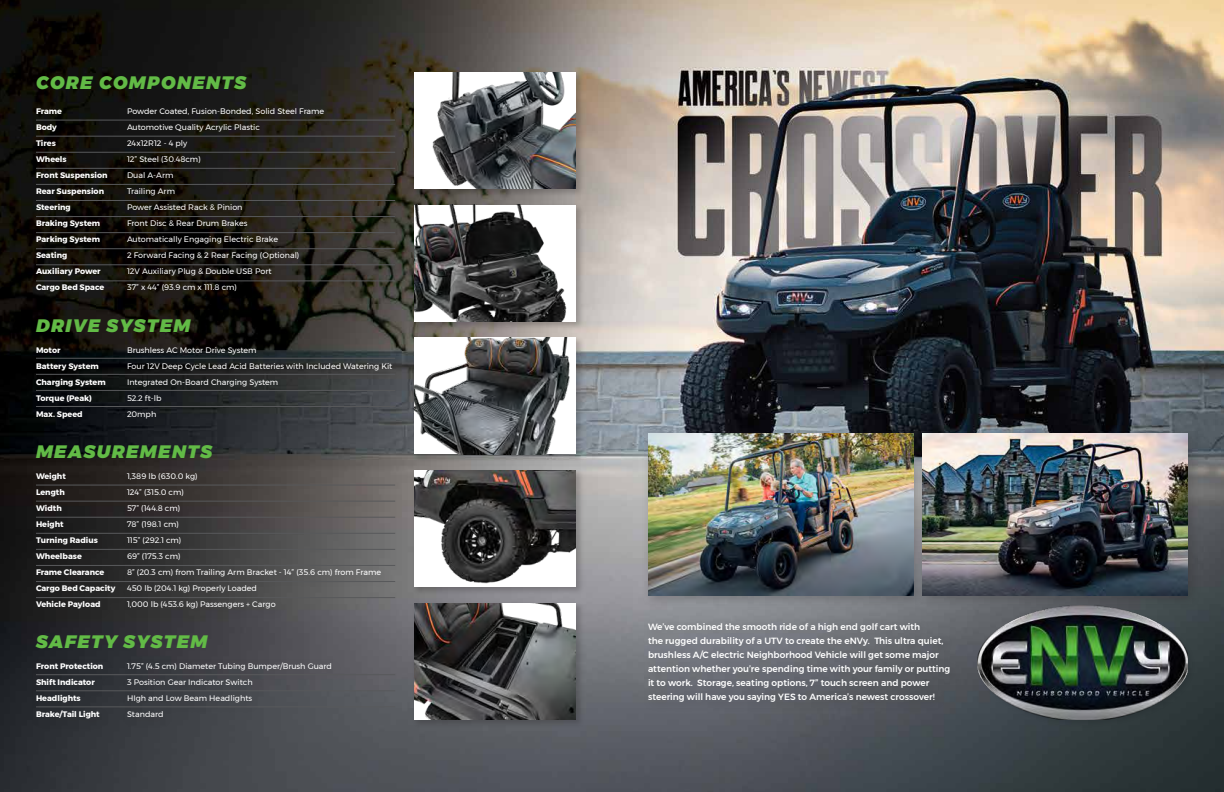
<style>
.page{position:relative;width:1224px;height:792px;background:#fff}
.page>*{position:absolute;margin:0;border:0;box-sizing:border-box;transform-origin:0 0}
.t1{font:italic 900 18px "Montserrat";letter-spacing:.075em;color:#62bb46}
.t2{font:500 9px/14px "Montserrat";color:#fff}
.t3{font:8px/16px "Montserrat";color:#fff}
.t4{font:700 8px/16px "Montserrat";color:#fff}
</style>
<div class="page">
<img style="left:0;top:0;width:1224px;height:792px">
<div style="left:642px;top:618px;width:321px;height:97px;background:#231f20;opacity:.25"></div>
<div style="left:641px;top:427px;width:286px;height:182px;background:#231f20;opacity:.25"></div>
<img style="left:648px;top:434px;width:266px;height:162px">
<div style="left:916px;top:427px;width:285px;height:182px;background:#231f20;opacity:.25"></div>
<img style="left:922px;top:434px;width:266px;height:162px">
<div style="left:30px;top:102px;width:90px;height:202px;background:#231f20;opacity:.25"></div>
<div style="left:121px;top:102px;width:216px;height:202px;background:#231f20;opacity:.25"></div>
<div style="left:30px;top:341px;width:88px;height:90px;background:#231f20;opacity:.25"></div>
<div style="left:121px;top:341px;width:284px;height:89px;background:#231f20;opacity:.25"></div>
<div style="left:30px;top:657px;width:86px;height:74px;background:#2a2d32"></div>
<div style="left:121px;top:656px;width:223px;height:74px;background:#231f20;opacity:.25"></div>
<div style="left:30px;top:467px;width:97px;height:154px;background:#231f20"></div>
<div style="left:121px;top:467px;width:272px;height:154px;background:#231f20;opacity:.25"></div>
<div style="left:412px;top:70px;width:172px;height:127px;background:#231f20;opacity:.25"></div>
<img style="left:414px;top:72px;width:162px;height:117px">
<div style="left:412px;top:601px;width:172px;height:127px;background:#231f20;opacity:.25"></div>
<img style="left:414px;top:603px;width:162px;height:117px">
<div style="left:412px;top:335px;width:172px;height:128px;background:#231f20;opacity:.25"></div>
<img style="left:414px;top:338px;width:162px;height:116px">
<div style="left:412px;top:468px;width:172px;height:128px;background:#231f20;opacity:.25"></div>
<img style="left:414px;top:470px;width:162px;height:117px">
<div style="left:412px;top:203px;width:172px;height:127px;background:#231f20;opacity:.25"></div>
<img style="left:414px;top:205px;width:162px;height:117px">
<hr style="left:36px;top:120px;width:359px;height:1px;background:#58595b">
<hr style="left:36px;top:136px;width:359px;height:1px;background:#58595b">
<hr style="left:36px;top:280px;width:359px;height:1px;background:#58595b">
<hr style="left:36px;top:232px;width:359px;height:1px;background:#58595b">
<hr style="left:36px;top:184px;width:359px;height:1px;background:#58595b">
<hr style="left:36px;top:264px;width:359px;height:1px;background:#58595b">
<hr style="left:36px;top:216px;width:359px;height:1px;background:#58595b">
<hr style="left:36px;top:168px;width:359px;height:1px;background:#58595b">
<hr style="left:36px;top:248px;width:359px;height:1px;background:#58595b">
<hr style="left:36px;top:200px;width:359px;height:1px;background:#58595b">
<hr style="left:36px;top:152px;width:359px;height:1px;background:#58595b">
<hr style="left:36px;top:485px;width:359px;height:1px;background:#58595b">
<hr style="left:36px;top:501px;width:359px;height:1px;background:#58595b">
<hr style="left:36px;top:597px;width:359px;height:1px;background:#58595b">
<hr style="left:36px;top:549px;width:359px;height:1px;background:#58595b">
<hr style="left:36px;top:581px;width:359px;height:1px;background:#58595b">
<hr style="left:36px;top:533px;width:359px;height:1px;background:#58595b">
<hr style="left:36px;top:565px;width:359px;height:1px;background:#58595b">
<hr style="left:36px;top:517px;width:359px;height:1px;background:#58595b">
<hr style="left:36px;top:358px;width:359px;height:1px;background:#58595b">
<hr style="left:36px;top:374px;width:359px;height:1px;background:#58595b">
<hr style="left:36px;top:406px;width:359px;height:1px;background:#58595b">
<hr style="left:36px;top:390px;width:359px;height:1px;background:#58595b">
<hr style="left:36px;top:674px;width:359px;height:1px;background:#58595b">
<hr style="left:36px;top:690px;width:359px;height:1px;background:#58595b">
<hr style="left:36px;top:706px;width:359px;height:1px;background:#58595b">
<div style="left:976px;top:604px;width:220px;height:124px;background:#000008;opacity:.1"></div>
<img style="left:977px;top:606px;width:211px;height:114px">
<h1 class="t1" style="left:36px;top:68px;width:212px">CORE COMPONENTS</h1>
<p class="t4" style="left:36px;top:103px;width:73px">Frame<br>Body<br>Tires<br>Wheels<br>Front Suspension<br>Rear Suspension<br>Steering<br>Braking System<br>Parking System<br>Seating<br>Auxiliary Power<br>Cargo Bed Space</p>
<p class="t3" style="left:127px;top:103px;width:199px">Powder Coated, Fusion-Bonded, Solid Steel Frame<br>Automotive Quality Acrylic Plastic<br>24x12R12 - 4 ply<br>12” Steel (30.48cm)<br>Dual A-Arm<br>Trailing Arm<br>Power Assisted Rack &amp; Pinion<br>Front Disc &amp; Rear Drum Brakes<br>Automatically Engaging Electric Brake<br>2 Forward Facing &amp; 2 Rear Facing (Optional)<br>12V Auxiliary Plug &amp; Double USB Port<br>37” x 44” (93.9 cm x 111.8 cm)</p>
<h1 class="t1" style="left:36px;top:311px;width:156px">DRIVE SYSTEM</h1>
<p class="t4" style="left:36px;top:342px;width:71px">Motor<br>Battery System<br>Charging System<br>Torque (Peak)<br>Max. Speed</p>
<p class="t3" style="left:127px;top:342px;width:267px">Brushless AC Motor Drive System<br>Four 12V Deep Cycle Lead Acid Batteries with Included Watering Kit<br>Integrated On-Board Charging System<br>52.2 ft-lb<br>20mph</p>
<h1 class="t1" style="left:36px;top:437px;width:178px">MEASUREMENTS</h1>
<p class="t4" style="left:36px;top:468px;width:81px">Weight<br>Length<br>Width<br>Height<br>Turning Radius<br>Wheelbase<br>Frame Clearance<br>Cargo Bed Capacity<br>Vehicle Payload</p>
<p class="t3" style="left:127px;top:468px;width:256px">1,389 lb (630.0 kg)<br>124” (315.0 cm)<br>57” (144.8 cm)<br>78” (198.1 cm)<br>115” (292.1 cm)<br>69” (175.3 cm)<br>8” (20.3 cm) from Trailing Arm Bracket - 14” (35.6 cm) from Frame<br>450 lb (204.1 kg) Properly Loaded<br>1,000 lb (453.6 kg) Passengers + Cargo</p>
<h1 class="t1" style="left:36px;top:627px;width:173px">SAFETY SYSTEM</h1>
<p class="t4" style="left:36px;top:658px;width:69px">Front Protection<br>Shift Indicator<br>Headlights<br>Brake/Tail Light</p>
<p class="t3" style="left:127px;top:658px;width:207px">1.75” (4.5 cm) Diameter Tubing Bumper/Brush Guard<br>3 Position Gear Indicator Switch<br>HIgh and Low Beam Headlights<br>Standard</p>
<p class="t2" style="left:648px;top:620px;width:304px">We’ve combined the smooth ride of a high end golf cart with<br>the rugged durability of a UTV to create the eNVy. This ultra quiet, brushless A/C electric Neighborhood Vehicle will get some major attention whether you’re spending time with your family or putting it to work. Storage, seating options, 7” touch screen and power steering will have you saying YES to America’s newest crossover!</p>
</div>
